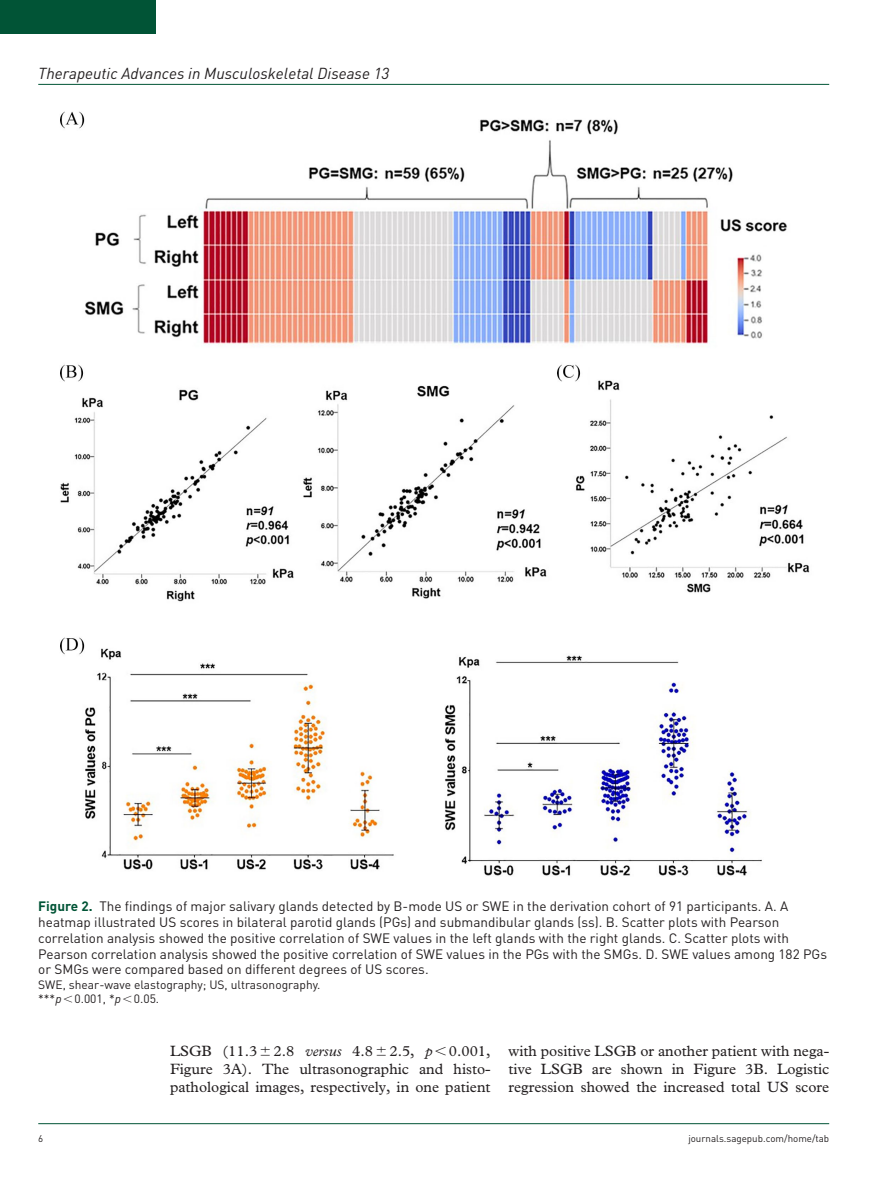
<style>
.page{position:relative;width:893px;height:1191px;background:#fff}
.page>*{position:absolute;margin:0;border:0;box-sizing:border-box;transform-origin:0 0}
.t1{font:italic 15.75px "DIN";color:#231f20}
.t2{font:15px/18px "Plantin Std";color:#231f20;text-align:justify}
.t3{font:13.5px/15.8px "DIN";color:#231f20}
.t4{font:12px/14.2px "DIN";color:#231f20}
.t5{font:9.75px "DIN";color:#231f20}
.s1{font-weight:700;color:#015436}
.s2{font-style:italic}
</style>
<div class="page">
<hr style="left:38px;top:84px;width:791px;height:1px;background:#015436">
<hr style="left:38px;top:1123px;width:791px;height:1px;background:#015436">
<div style="left:0;top:0;width:155px;height:34px;background:#015436"></div>
<img style="left:60px;top:111px;width:750px;height:765px">
<p class="t1" style="left:38px;top:63px;width:353px">Therapeutic Advances in Musculoskeletal Disease 13</p>
<p class="t3" style="left:38px;top:898px;width:790px"><span class="s1">Figure 2.</span> The findings of major salivary glands detected by B-mode US or SWE in the derivation cohort of 91 participants. A. A heatmap illustrated US scores in bilateral parotid glands (PGs) and submandibular glands (ss). B. Scatter plots with Pearson correlation analysis showed the positive correlation of SWE values in the left glands with the right glands. C. Scatter plots with Pearson correlation analysis showed the positive correlation of SWE values in the PGs with the SMGs. D. SWE values among 182 PGs or SMGs were compared based on different degrees of US scores.</p>
<p class="t4" style="left:38px;top:977px;width:284px">SWE, shear-wave elastography; US, ultrasonography. ***<span class="s2">p</span> 0.001, *<span class="s2">p</span> 0.05.</p>
<p class="t2" style="left:170px;top:1042px;width:322px">LSGB (11.3 2.8 <span class="s2">versus</span> 4.8 2.5, <span class="s2">p</span> 0.001, Figure 3A). The ultrasonographic and histo&shy;pathological images, respectively, in one patient</p>
<p class="t2" style="left:509px;top:1042px;width:322px">with positive LSGB or another patient with nega&shy;tive LSGB are shown in Figure 3B. Logistic regression showed the increased total US score</p>
<p class="t5" style="left:38px;top:1132px;width:7px">6</p>
<p class="t5" style="left:688px;top:1132px;width:142px">journals.sagepub.com/home/tab</p>
</div>
